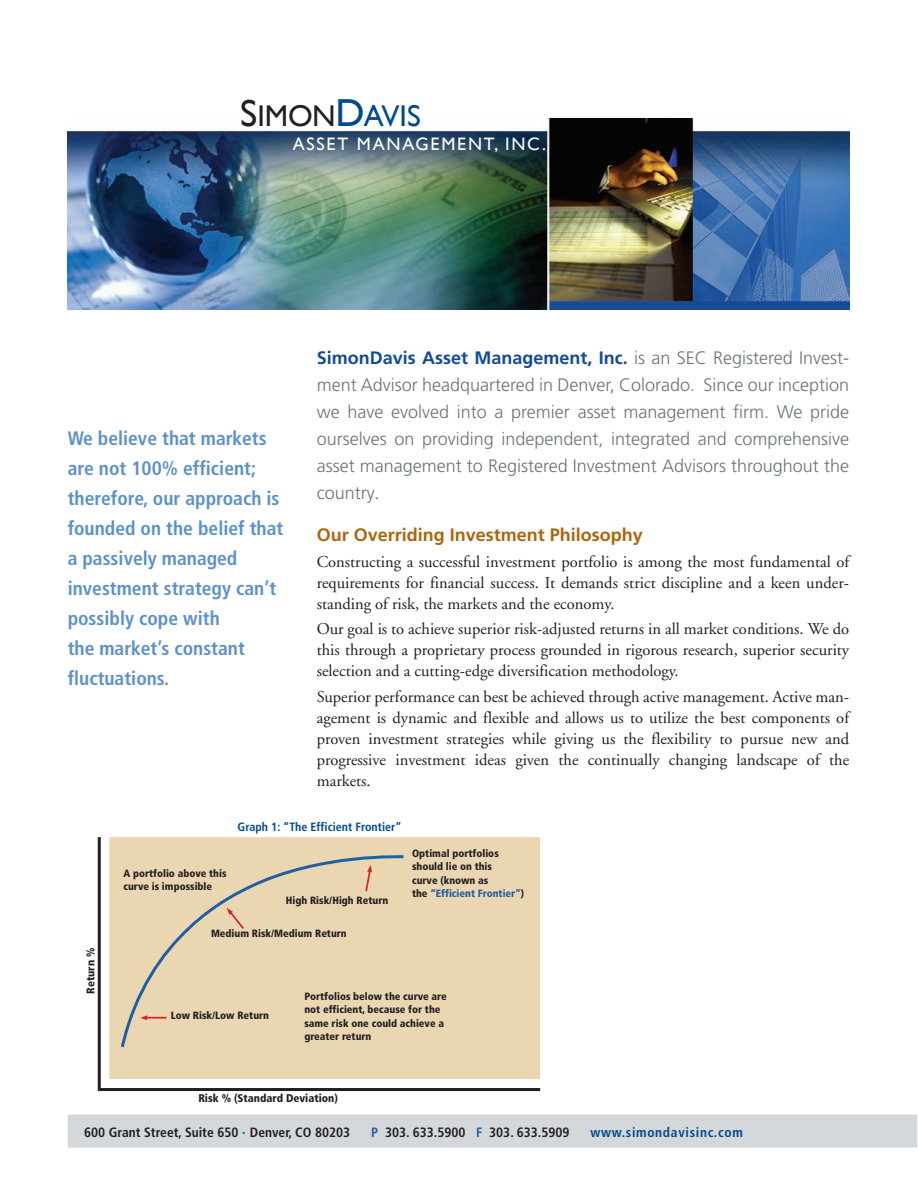
<style>
.page{position:relative;width:918px;height:1188px;background:#fff}
.page>*{position:absolute;margin:0;border:0;box-sizing:border-box;transform-origin:0 0}
.t1{font:30px "Gill Sans";color:#231f20}
.t2{font:700 condensed 19.5px/30px "Frutiger";color:#5d91cc}
.t3{font:300 18px/27px "Frutiger";color:#6a747b;text-align:justify}
.t4{font:700 18px "Frutiger";color:#ad650d}
.t5{font:18px "Gill Sans";letter-spacing:.1em;color:#fff}
.t6{font:16.5px/21px "Adobe Garamond";color:#231f20;text-align:justify}
.t7{font:700 condensed 13.5px "Frutiger";color:#231f20}
.t8{font:700 condensed 13.5px "Frutiger";letter-spacing:.05em;color:#014990}
.t9{font:700 condensed 12px "Frutiger";color:#014990}
.t10{font:900 condensed 11.1px "Frutiger";color:#231f20}
.t11{font:900 condensed 10.5px/13.5px "Frutiger";color:#231f20}
.s1{font-size:37.5px}
.s2{font-size:39px;color:#014990}
.s3{color:#014990}
.s4{font-weight:700;color:#124a9c}
.s5{font-family:"Adobe Garamond";font-weight:400}
.s6{color:#1f5fa4}
</style>
<div class="page">
<div style="left:68px;top:1114px;width:849px;height:34px;background:#d5d8da"></div>
<img style="left:68px;top:119px;width:782px;height:190px">
<svg style="left:97px;top:837px;width:444px;height:254px"></svg>
<svg style="left:140px;top:1015px;width:26px;height:5px"></svg>
<svg style="left:225px;top:906px;width:20px;height:24px"></svg>
<svg style="left:364px;top:865px;width:9px;height:26px"></svg>
<p class="t1" style="left:240px;top:99px;width:182px"><span class="s1">S</span>IMON<span class="s2">D</span><span class="s3">AVIS</span></p>
<p class="t5" style="left:293px;top:134px;width:255px">ASSET MANAGEMENT, INC.</p>
<p class="t2" style="left:68px;top:424px;width:217px">We believe that markets are not 100% efficient; therefore, our approach is founded on the belief that a passively managed investment strategy can’t possibly cope with<br>the market’s constant fluctuations.</p>
<p class="t3" style="left:317px;top:345px;width:534px"><span class="s4">SimonDavis Asset Management, Inc.</span> is an SEC Registered Invest&shy;ment Advisor headquartered in Denver, Colorado. Since our inception we have evolved into a premier asset management firm. We pride ourselves on providing independent, integrated and comprehensive asset management to Registered Investment Advisors throughout the country<span class="s5">.</span></p>
<p class="t4" style="left:317px;top:524px;width:328px">Our Overriding Investment Philosophy</p>
<p class="t6" style="left:317px;top:552px;width:534px">Constructing a successful investment portfolio is among the most fundamental of requirements for financial success. It demands strict discipline and a keen under&shy;standing of risk, the markets and the economy.</p>
<p class="t6" style="left:317px;top:619px;width:534px">Our goal is to achieve superior risk-adjusted returns in all market conditions. We do this through a proprietary process grounded in rigorous research, superior security selection and a cutting-edge diversification methodology.</p>
<p class="t6" style="left:317px;top:687px;width:534px">Superior performance can best be achieved through active management. Active man&shy;agement is dynamic and flexible and allows us to utilize the best components of proven investment strategies while giving us the flexibility to pursue new and progressive investment ideas given the continually changing landscape of the markets.</p>
<p class="t10" style="left:84px;top:994px;width:48px;rotate:-90deg">Return %</p>
<p class="t9" style="left:238px;top:819px;width:166px">Graph 1: “The Efficient Frontier”</p>
<p class="t11" style="left:123px;top:866px;width:105px">A portfolio above this curve is impossible</p>
<p class="t11" style="left:286px;top:894px;width:104px">High Risk/High Return</p>
<p class="t11" style="left:211px;top:927px;width:137px">Medium Risk/Medium Return</p>
<p class="t11" style="left:412px;top:846px;width:114px">Optimal portfolios should lie on this<br>curve (known as<br>the <span class="s6">“Efficient Frontier”</span>)</p>
<p class="t11" style="left:171px;top:1009px;width:100px">Low Risk/Low Return</p>
<p class="t11" style="left:304px;top:989px;width:144px">Portfolios below the curve are not efficient, because for the same risk one could achieve a greater return</p>
<p class="t10" style="left:198px;top:1092px;width:141px">Risk % (Standard Deviation)</p>
<p class="t7" style="left:84px;top:1124px;width:267px">600 Grant Street, Suite 650 <sup>.</sup> Denver, CO 80203</p>
<p class="t7" style="left:371px;top:1124px;width:200px"><span class="s6">P</span> 303. 633.5900 <span class="s6">F</span> 303. 633.5909</p>
<p class="t8" style="left:591px;top:1124px;width:154px">www.simondavisinc.com</p>
</div>
